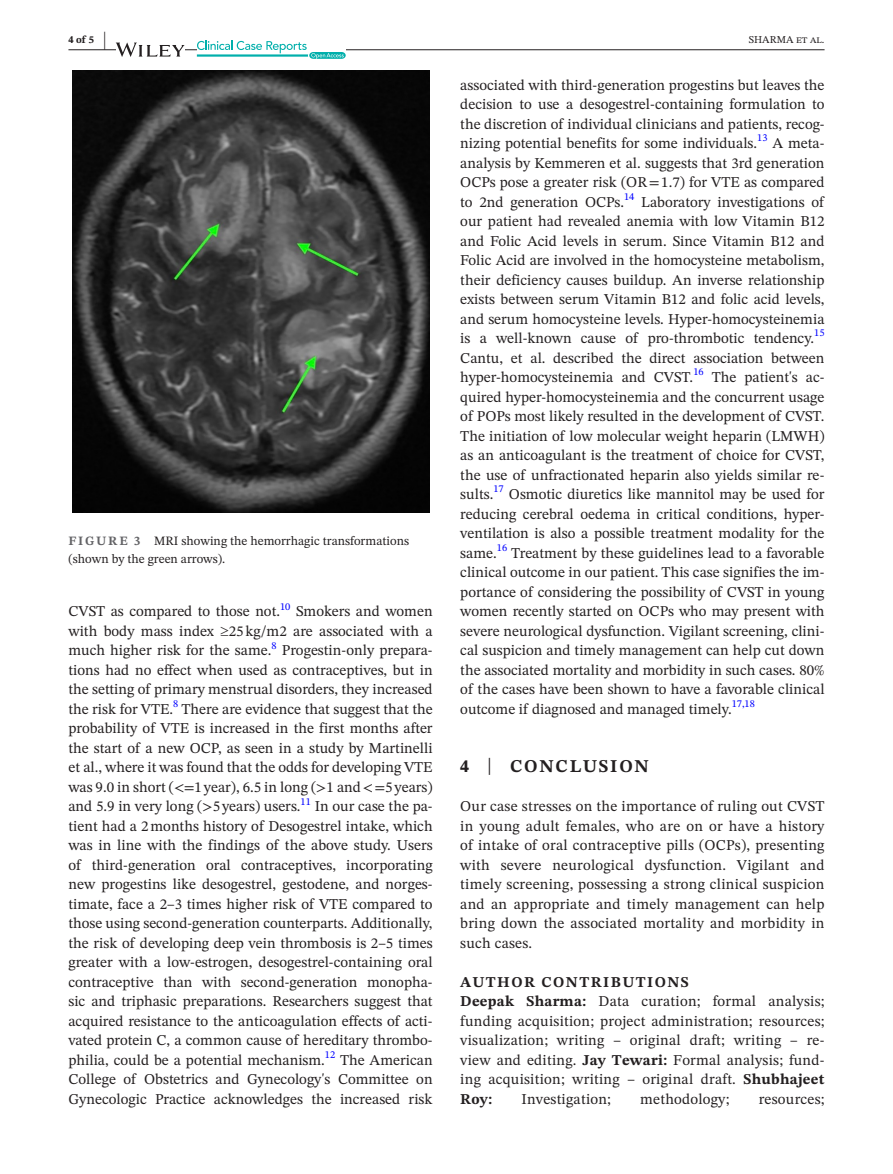
<style>
.page{position:relative;width:893px;height:1174px;background:#fff}
.page>*{position:absolute;margin:0;border:0;box-sizing:border-box;transform-origin:0 0}
.t1{font:700 18px "STIX Two Text";letter-spacing:.1em;color:#231f20}
.t2{font:15px/19.5px "STIX Two Text";color:#231f20;text-align:justify}
.t3{font:12.75px/18px "STIX Two Text";color:#231f20}
.t4{font:10.5px "STIX Two Text";color:#00f}
.t5{font:10.5px "STIX Two Text";color:#231f20}
.t6{font:700 10.5px "STIX Two Text";color:#231f20}
.s1{font-size:21px}
.s2{font-weight:700;color:#636366}
.s3{font-family:"STIX"}
.s4{font-weight:400;font-size:23.7px}
.s5{font-weight:700}
</style>
<div class="page">
<hr style="left:68px;top:49px;width:756px;height:1px;background:#231f20">
<svg style="left:116px;top:43px;width:69px;height:14px"></svg>
<svg style="left:197px;top:41px;width:149px;height:18px"></svg>
<div style="left:68px;top:70px;width:365px;height:442px;background:linear-gradient(to bottom,#fff,#fff)"></div>
<img style="left:72px;top:70px;width:357px;height:442px">
<p class="t6" style="left:68px;top:32px;width:39px">4 of 5 <span class="s1">|</span></p>
<p class="t5" style="left:749px;top:32px;width:77px">SHARMA et al.</p>
<p class="t3" style="left:68px;top:531px;width:342px"><span class="s2">FIGURE 3</span> MRI showing the hemorrhagic transformations (shown by the green arrows).</p>
<p class="t2" style="left:68px;top:601px;width:213px">CVST as compared to those not.</p>
<p class="t4" style="left:280px;top:598px;width:12px">10</p>
<p class="t2" style="left:68px;top:601px;width:366px;text-indent:228px">Smokers and women with body mass index ≥25kg/m2 are associated with a much higher risk for the same.</p>
<p class="t4" style="left:271px;top:637px;width:7px">8</p>
<p class="t2" style="left:68px;top:640px;width:366px;text-indent:213px">Progestin-only prepara&shy;tions had no effect when used as contraceptives, but in the setting of primary menstrual disorders, they increased the risk for VTE.</p>
<p class="t4" style="left:173px;top:696px;width:7px">8</p>
<p class="t2" style="left:68px;top:699px;width:366px;text-indent:113px">There are evidence that suggest that the probability of VTE is increased in the first months after the start of a new OCP, as seen in a study by Martinelli et al., where it was found that the odds for developing VTE was 9.0 in short (<span class="s3">&lt;=</span>1 year), 6.5 in long (<span class="s3">&gt;</span>1 and<span class="s3">&lt;=</span>5 years) and 5.9 in very long (<span class="s3">&gt;</span>5 years) users.</p>
<p class="t4" style="left:301px;top:793px;width:12px">11</p>
<p class="t2" style="left:68px;top:796px;width:366px;text-indent:246px">In our case the pa&shy;tient had a 2months history of Desogestrel intake, which was in line with the findings of the above study. Users of third-generation oral contraceptives, incorporating new progestins like desogestrel, gestodene, and norges&shy;timate, face a 2–3 times higher risk of VTE compared to those using second-generation counterparts. Additionally, the risk of developing deep vein thrombosis is 2–5 times greater with a low-estrogen, desogestrel-containing oral contraceptive than with second-generation monopha&shy;sic and triphasic preparations. Researchers suggest that acquired resistance to the anticoagulation effects of acti&shy;vated protein C, a common cause of hereditary thrombo&shy;philia, could be a potential mechanism.</p>
<p class="t4" style="left:325px;top:1047px;width:12px">12</p>
<p class="t2" style="left:68px;top:1050px;width:366px;text-indent:272px">The American College of Obstetrics and Gynecology's Committee on Gynecologic Practice acknowledges the increased risk</p>
<p class="t2" style="left:460px;top:75px;width:366px">associated with third-generation progestins but leaves the decision to use a desogestrel-containing formulation to the discretion of individual clinicians and patients, recog&shy;nizing potential benefits for some individuals.<sup>13</sup> A meta&shy;analysis by Kemmeren et al. suggests that 3rd generation OCPs pose a greater risk (OR<span class="s3">=</span>1.7) for VTE as compared to 2nd generation OCPs.</p>
<p class="t4" style="left:624px;top:189px;width:12px">14</p>
<p class="t2" style="left:460px;top:192px;width:366px;text-indent:181px">Laboratory investigations of our patient had revealed anemia with low Vitamin B12 and Folic Acid levels in serum. Since Vitamin B12 and Folic Acid are involved in the homocysteine metabolism, their deficiency causes buildup. An inverse relationship exists between serum Vitamin B12 and folic acid levels, and serum homocysteine levels. Hyper-homocysteinemia is a well-known cause of pro-thrombotic tendency.</p>
<p class="t4" style="left:814px;top:325px;width:12px">15</p>
<p class="t2" style="left:460px;top:348px;width:366px">Cantu, et al. described the direct association between hyper-homocysteinemia and CVST.</p>
<p class="t4" style="left:693px;top:364px;width:12px">16</p>
<p class="t2" style="left:460px;top:367px;width:366px;text-indent:251px">The patient's ac&shy;quired hyper-homocysteinemia and the concurrent usage of POPs most likely resulted in the development of CVST.<br>The initiation of low molecular weight heparin (LMWH) as an anticoagulant is the treatment of choice for CVST, the use of unfractionated heparin also yields similar re&shy;sults.</p>
<p class="t4" style="left:493px;top:481px;width:12px">17</p>
<p class="t2" style="left:460px;top:484px;width:366px;text-indent:49px">Osmotic diuretics like mannitol may be used for reducing cerebral oedema in critical conditions, hyper&shy;ventilation is also a possible treatment modality for the same.</p>
<p class="t4" style="left:497px;top:540px;width:12px">16</p>
<p class="t2" style="left:460px;top:543px;width:366px;text-indent:51px">Treatment by these guidelines lead to a favorable clinical outcome in our patient. This case signifies the im&shy;portance of considering the possibility of CVST in young women recently started on OCPs who may present with severe neurological dysfunction. Vigilant screening, clini&shy;cal suspicion and timely management can help cut down the associated mortality and morbidity in such cases. 80% of the cases have been shown to have a favorable clinical outcome if diagnosed and managed timely.</p>
<p class="t4" style="left:732px;top:696px;width:25px">17,18</p>
<p class="t1" style="left:460px;top:753px;width:190px">4 <span class="s4">|</span> CONCLUSION</p>
<p class="t2" style="left:460px;top:796px;width:366px">Our case stresses on the importance of ruling out CVST in young adult females, who are on or have a history of intake of oral contraceptive pills (OCPs), presenting with severe neurological dysfunction. Vigilant and timely screening, possessing a strong clinical suspicion and an appropriate and timely management can help bring down the associated mortality and morbidity in such cases.</p>
<p class="t2" style="left:460px;top:972px;width:366px;text-align:left"><span class="s5">AUTHOR CONTRIBUTIONS<br>Deepak Sharma:</span> Data curation; formal analysis; funding acquisition; project administration; resources; visualization; writing – original draft; writing – re&shy;view and editing. <span class="s5">Jay Tewari:</span> Formal analysis; fund&shy;ing acquisition; writing – original draft. <span class="s5">Shubhajeet Roy:</span></p>
<p class="t2" style="left:521px;top:1089px;width:91px">Investigation;</p>
<p class="t2" style="left:640px;top:1089px;width:91px">methodology;</p>
<p class="t2" style="left:759px;top:1089px;width:67px">resources;</p>
</div>
